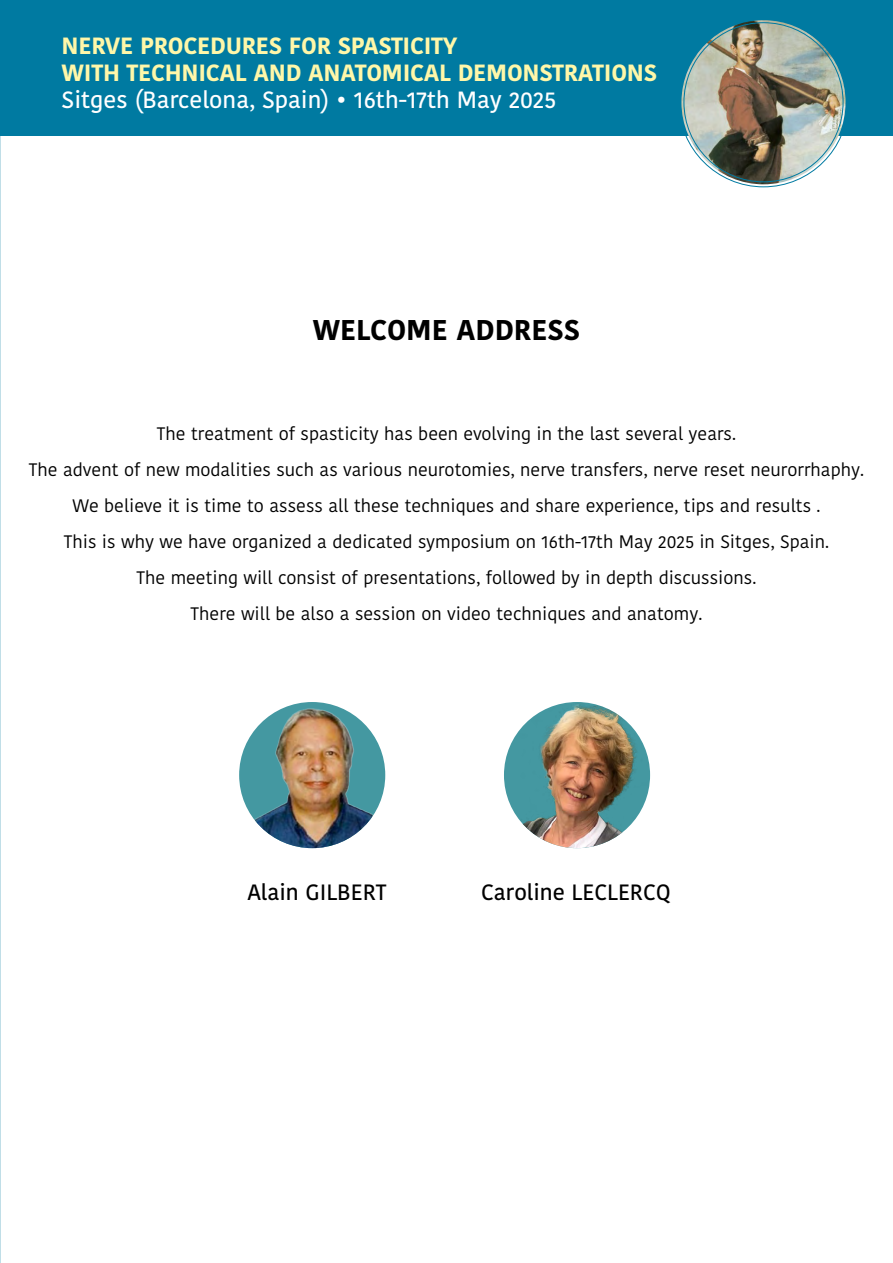
<style>
.page{position:relative;width:893px;height:1263px;background:#fff}
.page>*{position:absolute;margin:0;border:0;box-sizing:border-box;transform-origin:0 0}
.t1{font:700 28.5px "Kohinoor Telugu";color:#000}
.t2{font:700 23.4px/27px "Kohinoor Telugu";letter-spacing:-.01em;color:#fff7a9}
.t3{font:500 23.4px "Kohinoor Telugu";color:#fff}
.t4{font:500 22.05px "Kohinoor Telugu";color:#000}
.t5{font:18px/36px "Kohinoor Telugu";color:#000;text-align:center}
</style>
<div class="page">
<div style="left:0;top:0;width:893px;height:136px;background:#007aa1"></div>
<img style="left:681px;top:20px;width:165px;height:164px;border-radius:82px">
<img style="left:239px;top:702px;width:146px;height:146px;border-radius:73px">
<img style="left:504px;top:702px;width:146px;height:146px;border-radius:73px">
<p class="t2" style="left:62px;top:33px;width:597px">NERVE PROCEDURES FOR SPASTICITY<br>WITH TECHNICAL AND ANATOMICAL DEMONSTRATIONS</p>
<p class="t3" style="left:62px;top:87px;width:496px">Sitges (Barcelona, Spain) • 16th-17th May 2025</p>
<h1 class="t1" style="left:313px;top:314px;width:269px">WELCOME ADDRESS</h1>
<p class="t5" style="left:29px;top:416px;width:836px">The treatment of spasticity has been evolving in the last several years.<br>The advent of new modalities such as various neurotomies, nerve transfers, nerve reset neurorrhaphy.<br>We believe it is time to assess all these techniques and share experience, tips and results .<br>This is why we have organized a dedicated symposium on 16th-17th May 2025 in Sitges, Spain.<br>The meeting will consist of presentations, followed by in depth discussions.<br>There will be also a session on video techniques and anatomy.</p>
<p class="t4" style="left:247px;top:879px;width:140px">Alain GILBERT</p>
<p class="t4" style="left:481px;top:879px;width:191px">Caroline LECLERCQ</p>
</div>
